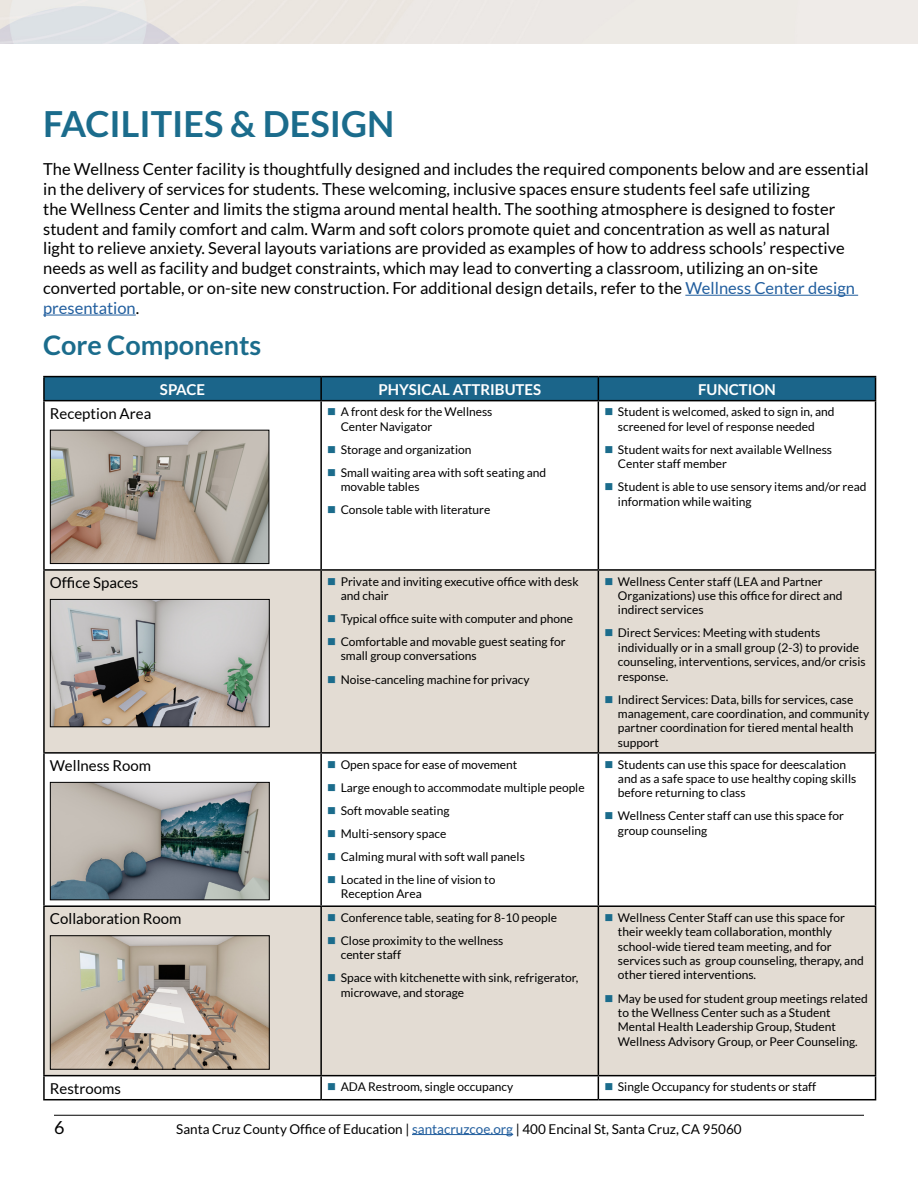
<style>
.page{position:relative;width:918px;height:1188px;background:#fff}
.page>*{position:absolute;margin:0;border:0;box-sizing:border-box;transform-origin:0 0}
.t1{font:700 36px "Lato";color:#1b6c8c}
.t2{font:700 27px "Lato";color:#1b6c8c}
.t3{font:18px "Lato";color:#000}
.t4{font:16.5px/19.8px "Lato";color:#000}
.t5{font:15px "Lato";color:#000}
.t6{font:700 15px "Lato";color:#fff}
.t7{font:13.5px "Lato";color:#000}
.t8{font:12px/14.4px "Lato";color:#000}
.s1{color:#215e9e}
.s2{color:#1b6c8c}
</style>
<div class="page">
<hr style="left:54px;top:1115px;width:810px;height:1px;background:#000">
<hr style="left:412px;top:1134px;width:101px;height:1px;background:#215e9e">
<hr style="left:685px;top:295px;width:173px;height:1px;background:#215e9e">
<hr style="left:43px;top:315px;width:93px;height:1px;background:#215e9e">
<svg style="left:45px;top:571px;width:830px;height:504px;fill:#e3dcd3"></svg>
<hr style="left:43px;top:376px;width:278px;height:1px;background:#000">
<hr style="left:43px;top:377px;width:2px;height:23px;background:#000">
<hr style="left:321px;top:376px;width:277px;height:1px;background:#000">
<hr style="left:598px;top:376px;width:278px;height:1px;background:#000">
<svg style="left:44px;top:377px;width:832px;height:23px;background:#1a6286"></svg>
<hr style="left:43px;top:400px;width:278px;height:1px;background:#000">
<hr style="left:43px;top:401px;width:2px;height:168px;background:#000">
<hr style="left:321px;top:400px;width:277px;height:1px;background:#000">
<hr style="left:320px;top:401px;width:2px;height:168px;background:#000">
<hr style="left:598px;top:400px;width:278px;height:1px;background:#000">
<hr style="left:598px;top:401px;width:1px;height:168px;background:#000">
<hr style="left:875px;top:401px;width:1px;height:168px;background:#000">
<hr style="left:43px;top:569px;width:278px;height:2px;background:#000">
<hr style="left:43px;top:571px;width:2px;height:181px;background:#000">
<hr style="left:321px;top:569px;width:277px;height:2px;background:#000">
<hr style="left:320px;top:571px;width:2px;height:181px;background:#000">
<hr style="left:598px;top:569px;width:278px;height:2px;background:#000">
<hr style="left:598px;top:571px;width:1px;height:181px;background:#000">
<hr style="left:875px;top:571px;width:1px;height:181px;background:#000">
<hr style="left:43px;top:752px;width:278px;height:2px;background:#000">
<hr style="left:43px;top:754px;width:2px;height:151px;background:#000">
<hr style="left:321px;top:752px;width:277px;height:2px;background:#000">
<hr style="left:320px;top:754px;width:2px;height:151px;background:#000">
<hr style="left:598px;top:752px;width:278px;height:2px;background:#000">
<hr style="left:598px;top:754px;width:1px;height:151px;background:#000">
<hr style="left:875px;top:754px;width:1px;height:151px;background:#000">
<hr style="left:43px;top:905px;width:278px;height:2px;background:#000">
<hr style="left:43px;top:907px;width:2px;height:168px;background:#000">
<hr style="left:321px;top:905px;width:277px;height:2px;background:#000">
<hr style="left:320px;top:907px;width:2px;height:168px;background:#000">
<hr style="left:598px;top:905px;width:278px;height:2px;background:#000">
<hr style="left:598px;top:907px;width:1px;height:168px;background:#000">
<hr style="left:875px;top:907px;width:1px;height:168px;background:#000">
<hr style="left:43px;top:1075px;width:278px;height:1px;background:#000">
<hr style="left:43px;top:1076px;width:2px;height:23px;background:#000">
<hr style="left:321px;top:1075px;width:277px;height:1px;background:#000">
<hr style="left:320px;top:1076px;width:2px;height:23px;background:#000">
<hr style="left:598px;top:1075px;width:278px;height:1px;background:#000">
<svg style="left:598px;top:1076px;width:1px;height:23px"></svg>
<svg style="left:875px;top:1076px;width:1px;height:23px"></svg>
<hr style="left:43px;top:1099px;width:278px;height:1px;background:#000">
<hr style="left:321px;top:1099px;width:277px;height:1px;background:#000">
<hr style="left:598px;top:1099px;width:278px;height:1px;background:#000">
<img style="left:52px;top:432px;width:215px;height:130px">
<div style="left:50px;top:430px;width:219px;height:134px;border:1px solid #000"></div>
<img style="left:52px;top:601px;width:216px;height:124px">
<div style="left:50px;top:599px;width:220px;height:128px;border:1px solid #000"></div>
<img style="left:52px;top:784px;width:216px;height:114px">
<div style="left:50px;top:782px;width:220px;height:118px;border:1px solid #000"></div>
<img style="left:52px;top:937px;width:216px;height:131px">
<div style="left:50px;top:935px;width:220px;height:135px;border:1px solid #000"></div>
<h1 class="t1" style="left:43px;top:103px;width:353px">FACILITIES &amp; DESIGN</h1>
<p class="t4" style="left:43px;top:159px;width:827px">The Wellness Center facility is thoughtfully designed and includes the required components below and are essential in the delivery of services for students. These welcoming, inclusive spaces ensure students feel safe utilizing<br>the Wellness Center and limits the stigma around mental health. The soothing atmosphere is designed to foster student and family comfort and calm. Warm and soft colors promote quiet and concentration as well as natural<br>light to relieve anxiety. Several layouts variations are provided as examples of how to address schools’ respective needs as well as facility and budget constraints, which may lead to converting a classroom, utilizing an on-site converted portable, or on-site new construction. For additional design details, refer to the <span class="s1">Wellness Center design presentation</span>.</p>
<h2 class="t2" style="left:43px;top:330px;width:220px">Core Components</h2>
<p class="t6" style="left:160px;top:381px;width:47px">SPACE</p>
<p class="t6" style="left:378px;top:381px;width:164px">PHYSICAL ATTRIBUTES</p>
<p class="t6" style="left:698px;top:381px;width:79px">FUNCTION</p>
<p class="t5" style="left:50px;top:405px;width:103px">Reception Area</p>
<p class="t8" style="left:341px;top:405px;width:153px;text-indent:-14px"><span class="s2">■</span> A front desk for the Wellness<br>Center Navigator</p>
<p class="t8" style="left:327px;top:442px;width:146px"><span class="s2">■</span> Storage and organization</p>
<p class="t8" style="left:341px;top:465px;width:207px;text-indent:-14px"><span class="s2">■</span> Small waiting area with soft seating and movable tables</p>
<p class="t8" style="left:327px;top:503px;width:165px"><span class="s2">■</span> Console table with literature</p>
<p class="t8" style="left:604px;top:405px;width:232px;text-align:center"><span class="s2">■</span> Student is welcomed, asked to sign in, and screened for level of response needed</p>
<p class="t8" style="left:618px;top:442px;width:216px;text-indent:-14px"><span class="s2">■</span> Student waits for next available Wellness<br>Center staff member</p>
<p class="t8" style="left:618px;top:480px;width:250px;text-indent:-14px"><span class="s2">■</span> Student is able to use sensory items and/or read information while waiting</p>
<p class="t5" style="left:50px;top:574px;width:90px">Office Spaces</p>
<p class="t8" style="left:341px;top:574px;width:240px;text-indent:-14px"><span class="s2">■</span> Private and inviting executive office with desk and chair</p>
<p class="t8" style="left:327px;top:611px;width:248px"><span class="s2">■</span> Typical office suite with computer and phone</p>
<p class="t8" style="left:341px;top:634px;width:226px;text-indent:-14px"><span class="s2">■</span> Comfortable and movable guest seating for small group conversations</p>
<p class="t8" style="left:327px;top:672px;width:204px"><span class="s2">■</span> Noise-canceling machine for privacy</p>
<p class="t5" style="left:50px;top:757px;width:103px">Wellness Room</p>
<p class="t8" style="left:327px;top:757px;width:192px"><span class="s2">■</span> Open space for ease of movement</p>
<p class="t8" style="left:327px;top:780px;width:259px"><span class="s2">■</span> Large enough to accommodate multiple people</p>
<p class="t8" style="left:327px;top:803px;width:124px"><span class="s2">■</span> Soft movable seating</p>
<p class="t8" style="left:327px;top:826px;width:121px"><span class="s2">■</span> Multi-sensory space</p>
<p class="t8" style="left:327px;top:849px;width:199px"><span class="s2">■</span> Calming mural with soft wall panels</p>
<p class="t8" style="left:341px;top:872px;width:156px;text-indent:-14px"><span class="s2">■</span> Located in the line of vision to<br>Reception Area</p>
<p class="t5" style="left:50px;top:911px;width:133px">Collaboration Room</p>
<p class="t8" style="left:327px;top:910px;width:232px"><span class="s2">■</span> Conference table, seating for 8-10 people</p>
<p class="t8" style="left:341px;top:933px;width:164px;text-indent:-14px"><span class="s2">■</span> Close proximity to the wellness center staff</p>
<p class="t8" style="left:341px;top:971px;width:239px;text-indent:-14px"><span class="s2">■</span> Space with kitchenette with sink, refrigerator, microwave, and storage</p>
<p class="t8" style="left:618px;top:574px;width:226px;text-indent:-14px"><span class="s2">■</span> Wellness Center staff (LEA and Partner<br>Organizations) use this office for direct and indirect services</p>
<p class="t8" style="left:618px;top:626px;width:249px;text-indent:-14px"><span class="s2">■</span> Direct Services: Meeting with students individually or in a small group (2-3) to provide counseling, interventions, services, and/or crisis response.</p>
<p class="t8" style="left:618px;top:692px;width:253px;text-indent:-14px"><span class="s2">■</span> Indirect Services: Data, bills for services, case management, care coordination, and community partner coordination for tiered mental health support</p>
<p class="t8" style="left:618px;top:757px;width:240px;text-indent:-14px"><span class="s2">■</span> Students can use this space for deescalation and as a safe space to use healthy coping skills before returning to class</p>
<p class="t8" style="left:618px;top:809px;width:228px;text-indent:-14px"><span class="s2">■</span> Wellness Center staff can use this space for group counseling</p>
<p class="t8" style="left:618px;top:910px;width:247px;text-indent:-14px"><span class="s2">■</span> Wellness Center Staff can use this space for their weekly team collaboration, monthly school-wide tiered team meeting, and for services such as group counseling, therapy, and other tiered interventions.</p>
<p class="t8" style="left:618px;top:991px;width:251px;text-indent:-14px"><span class="s2">■</span> May be used for student group meetings related to the Wellness Center such as a Student Mental Health Leadership Group, Student Wellness Advisory Group, or Peer Counseling.</p>
<p class="t5" style="left:50px;top:1080px;width:73px">Restrooms</p>
<p class="t8" style="left:327px;top:1080px;width:188px"><span class="s2">■</span> ADA Restroom, single occupancy</p>
<p class="t8" style="left:604px;top:1080px;width:213px"><span class="s2">■</span> Single Occupancy for students or staff</p>
<h3 class="t3" style="left:54px;top:1117px;width:12px">6</h3>
<p class="t7" style="left:176px;top:1121px;width:567px">Santa Cruz County Office of Education | <span class="s1">santacruzcoe.org</span> | 400 Encinal St, Santa Cruz, CA 95060</p>
</div>
